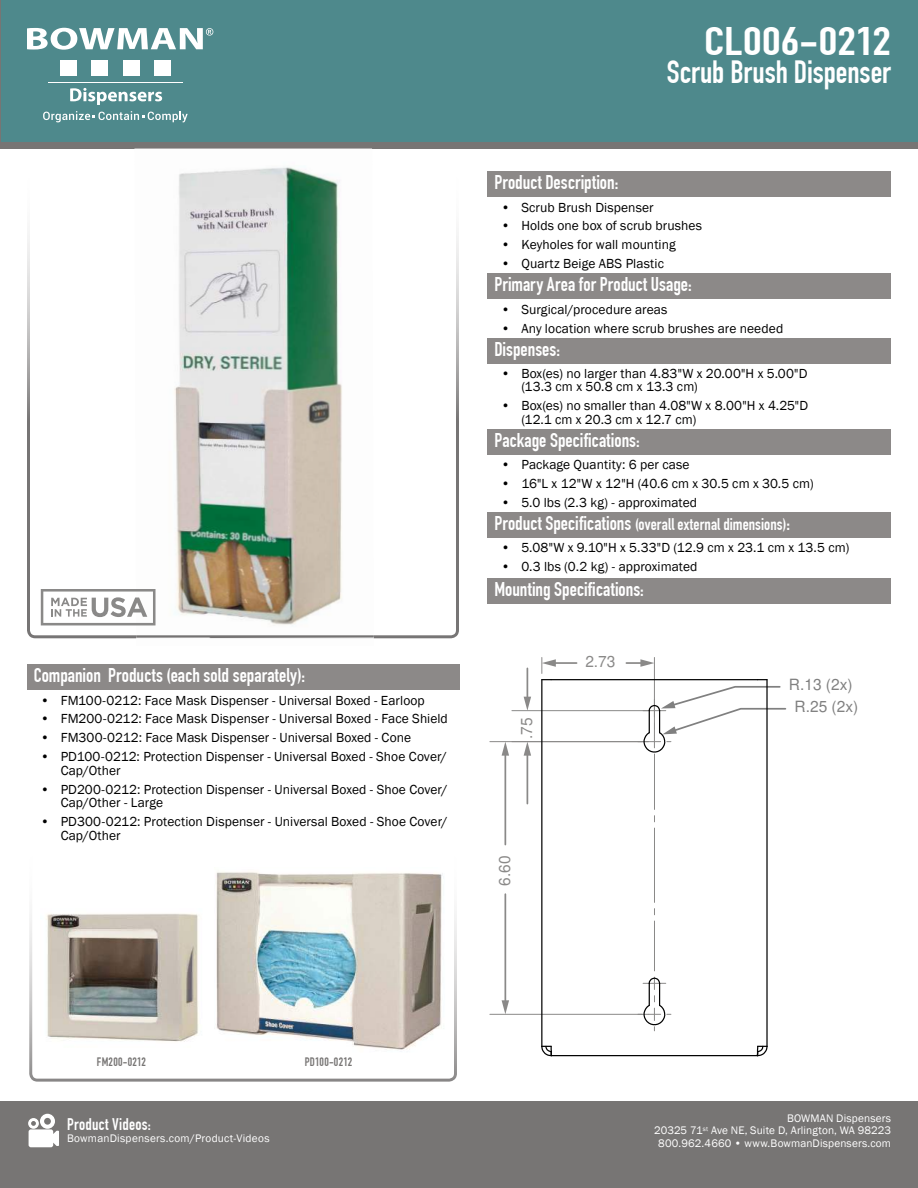
<style>
.page{position:relative;width:918px;height:1188px;background:#fff}
.page>*{position:absolute;margin:0;border:0;box-sizing:border-box;transform-origin:0 0}
.t1{font:700 39px "DIN Condensed";letter-spacing:.005em;color:#fff;scale:1.28 1}
.t2{font:700 31.5px "DIN Condensed";letter-spacing:-.005em;color:#fff}
.t3{font:700 19.5px "DIN Condensed";color:#fff}
.t4{font:700 16.5px "DIN Condensed";letter-spacing:.005em;color:#fff}
.t5{font:15.45px/21.9px "Arial";color:#808080;text-align:center}
.t6{font:15.45px "Arial";color:#8a8988}
.t7{font:13.5px/18.9px "Franklin Gothic";letter-spacing:.005em;color:#000}
.t8{font:12px "DIN Engschrift";letter-spacing:.02em;color:#777574}
.t9{font:11.25px/12.8px "Franklin Gothic";letter-spacing:.015em;color:#fff;text-align:right}
.s1{font-size:19.5px}
</style>
<div class="page">
<div style="left:0;top:1101px;width:918px;height:87px;background:#777574"></div>
<div style="left:0;top:0;width:918px;height:148px;background:#777574"></div>
<img style="left:29px;top:913px;width:428px;height:169px">
<img style="left:40px;top:913px;width:167px;height:135px">
<img style="left:214px;top:872px;width:232px;height:180px">
<div style="left:2px;top:0;width:916px;height:142px;background:#4e898c"></div>
<svg style="left:27px;top:28px;width:186px;height:22px"></svg>
<div style="left:60px;top:60px;width:17px;height:16px;background:#fff"></div>
<div style="left:92px;top:60px;width:16px;height:16px;background:#fff"></div>
<div style="left:123px;top:60px;width:17px;height:16px;background:#fff"></div>
<div style="left:154px;top:60px;width:17px;height:16px;background:#fff"></div>
<hr style="left:49px;top:83px;width:134px;height:1px;background:#fff">
<svg style="left:70px;top:88px;width:92px;height:17px"></svg>
<svg style="left:43px;top:111px;width:145px;height:11px"></svg>
<svg style="left:28px;top:1114px;width:31px;height:33px"></svg>
<div style="left:488px;top:171px;width:403px;height:26px;background:#8c8988"></div>
<div style="left:488px;top:273px;width:403px;height:26px;background:#8c8988"></div>
<div style="left:488px;top:338px;width:403px;height:26px;background:#8c8988"></div>
<div style="left:488px;top:429px;width:403px;height:26px;background:#8c8988"></div>
<div style="left:488px;top:512px;width:403px;height:26px;background:#8c8988"></div>
<div style="left:488px;top:578px;width:403px;height:26px;background:#8c8988"></div>
<div style="left:27px;top:664px;width:432px;height:26px;background:#8c8988"></div>
<img style="left:27px;top:162px;width:432px;height:476px">
<img style="left:136px;top:635px;width:238px;height:3px">
<svg style="left:626px;top:659px;width:28px;height:8px"></svg>
<hr style="left:553px;top:662px;width:24px;height:2px;background:#8a8988">
<hr style="left:654px;top:657px;width:1px;height:78px;background:#8a8988">
<svg style="left:541px;top:657px;width:15px;height:16px"></svg>
<hr style="left:504px;top:894px;width:2px;height:109px;background:#8a8988">
<svg style="left:502px;top:1000px;width:7px;height:14px"></svg>
<hr style="left:504px;top:753px;width:2px;height:92px;background:#8a8988">
<svg style="left:502px;top:742px;width:7px;height:14px"></svg>
<hr style="left:490px;top:1014px;width:158px;height:1px;background:#8a8988">
<hr style="left:490px;top:741px;width:158px;height:1px;background:#8a8988">
<hr style="left:527px;top:753px;width:1px;height:51px;background:#8a8988">
<svg style="left:524px;top:742px;width:7px;height:14px"></svg>
<hr style="left:527px;top:668px;width:1px;height:31px;background:#8a8988">
<svg style="left:524px;top:697px;width:7px;height:13px"></svg>
<hr style="left:512px;top:710px;width:136px;height:1px;background:#8a8988">
<hr style="left:766px;top:680px;width:2px;height:366px;background:#010101">
<hr style="left:541px;top:680px;width:1px;height:366px;background:#010101">
<svg style="left:638px;top:977px;width:33px;height:54px"></svg>
<svg style="left:638px;top:679px;width:149px;height:292px"></svg>
<hr style="left:551px;top:679px;width:207px;height:1px;background:#010101">
<svg style="left:541px;top:1045px;width:12px;height:12px"></svg>
<hr style="left:551px;top:1055px;width:206px;height:1px;background:#010101">
<svg style="left:756px;top:1045px;width:12px;height:12px"></svg>
<h3 class="t3" style="left:34px;top:668px;width:273px">Companion Products (each sold separately):</h3>
<p class="t7" style="left:40px;top:692px;width:409px">ï FM100-0212: Face Mask Dispenser - Universal Boxed - Earloop<br>ï FM200-0212: Face Mask Dispenser - Universal Boxed - Face Shield ï FM300-0212: Face Mask Dispenser - Universal Boxed - Cone<br>ï PD100-0212: Protection Dispenser - Universal Boxed - Shoe Cover/</p>
<p class="t7" style="left:40px;top:762px;width:408px;text-indent:20px">Cap/Other<br>ï PD200-0212: Protection Dispenser - Universal Boxed - Shoe Cover/</p>
<p class="t7" style="left:40px;top:794px;width:409px;text-indent:20px">Cap/Other - Large<br>ï PD300-0212: Protection Dispenser - Universal Boxed - Shoe Cover/</p>
<p class="t7" style="left:61px;top:827px;width:61px">Cap/Other</p>
<h1 class="t1" style="left:704px;top:27px;width:148px">CL006-0212</h1>
<h2 class="t2" style="left:667px;top:61px;width:226px">Scrub Brush Dispenser</h2>
<h3 class="t3" style="left:494px;top:175px;width:125px">Product Description:</h3>
<p class="t7" style="left:501px;top:199px;width:203px">ï Scrub Brush Dispenser<br>ï Holds one box of scrub brushes ï Keyholes for wall mounting<br>ï Quartz Beige ABS Plastic</p>
<h3 class="t3" style="left:494px;top:277px;width:199px">Primary Area for Product Usage:</h3>
<p class="t7" style="left:501px;top:301px;width:284px">ï Surgical/procedure areas<br>ï Any location where scrub brushes are needed</p>
<h3 class="t3" style="left:494px;top:342px;width:67px">Dispenses:</h3>
<p class="t7" style="left:521px;top:368px;width:288px;line-height:13.5px;text-indent:-20px">ï Box(es) no larger than 4.83"W x 20.00"H x 5.00"D (13.3 cm x 50.8 cm x 13.3 cm)</p>
<p class="t7" style="left:521px;top:400px;width:288px;line-height:13.5px;text-indent:-20px">ï Box(es) no smaller than 4.08"W x 8.00"H x 4.25"D (12.1 cm x 20.3 cm x 12.7 cm)</p>
<h3 class="t3" style="left:494px;top:429px;width:147px">Package Speci昀椀cations:</h3>
<p class="t7" style="left:501px;top:456px;width:314px">ï Package Quantity: 6 per case<br>ï 16"L x 12"W x 12"H (40.6 cm x 30.5 cm x 30.5 cm) ï 5.0 lbs (2.3 kg) - approximated</p>
<p class="t4" style="left:494px;top:518px;width:297px"><span class="s1">Product Speci昀椀cations</span> (overall external dimensions)<span class="s1">:</span></p>
<p class="t7" style="left:501px;top:540px;width:350px">ï 5.08"W x 9.10"H x 5.33"D (12.9 cm x 23.1 cm x 13.5 cm) ï 0.3 lbs (0.2 kg) - approximated</p>
<h3 class="t3" style="left:494px;top:578px;width:151px">Mounting Speci昀椀cations:</h3>
<p class="t6" style="left:521px;top:739px;width:23px;rotate:-90deg">.75</p>
<p class="t6" style="left:499px;top:886px;width:32px;rotate:-90deg">6.60</p>
<p class="t6" style="left:585px;top:656px;width:32px">2.73</p>
<p class="t5" style="left:789px;top:675px;width:71px">R.13 (2x)<br>R.25 (2x)</p>
<p class="t8" style="left:97px;top:1054px;width:51px">FM200-0212</p>
<p class="t8" style="left:305px;top:1054px;width:49px">PD100-0212</p>
<p class="t4" style="left:67px;top:1118px;width:85px">Product Videos:</p>
<p class="t9" style="left:67px;top:1133px;width:204px">BowmanDispensers.com/Product-Videos</p>
<p class="t9" style="left:654px;top:1113px;width:238px">BOWMAN Dispensers<br>20325 71<sup>st</sup> Ave NE, Suite D, Arlington, WA 98223<br>800.962.4660 ï www.BowmanDispensers.com</p>
</div>
